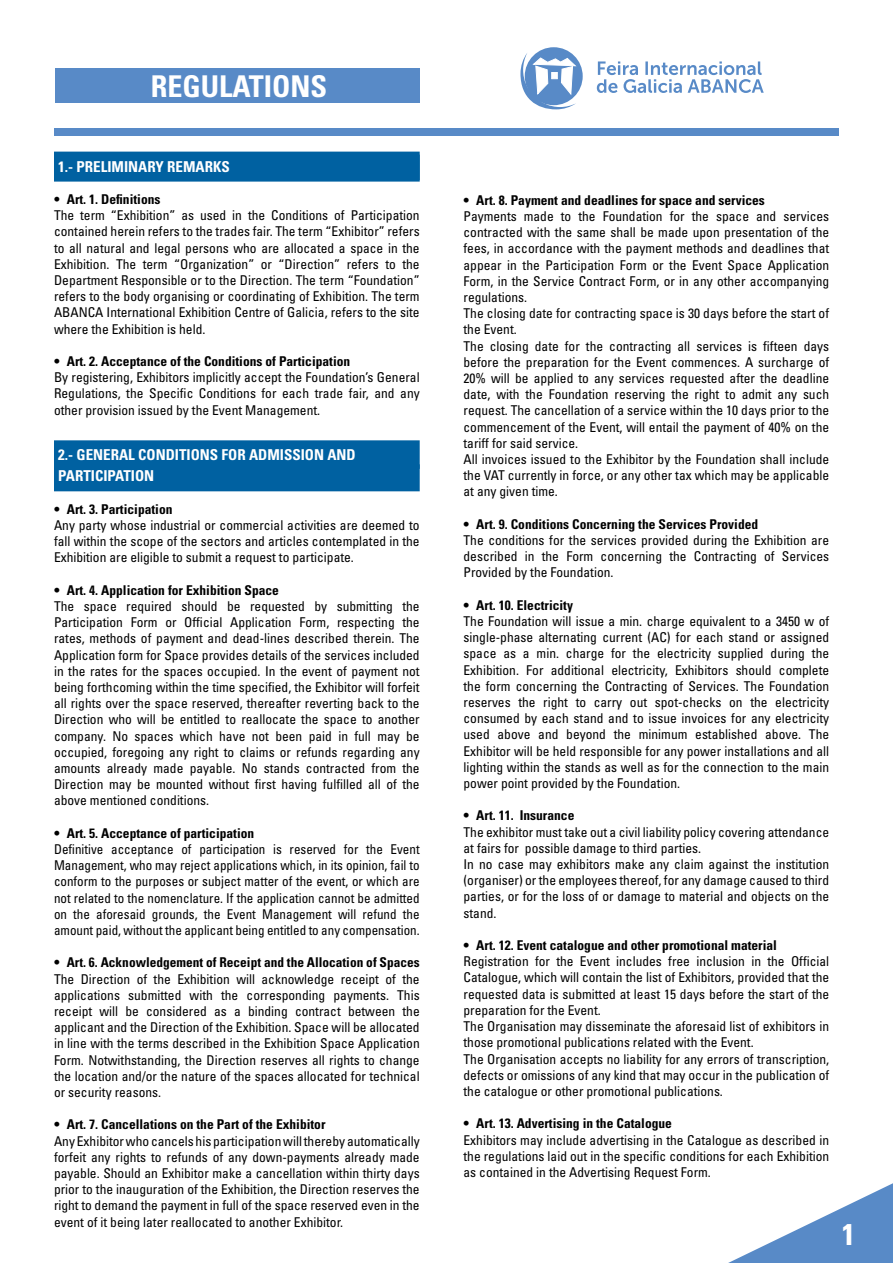
<style>
.page{position:relative;width:893px;height:1263px;background:#fff}
.page>*{position:absolute;margin:0;border:0;box-sizing:border-box;transform-origin:0 0}
.t1{font:700 condensed 30px "Univers LT Std";color:#fff}
.t2{font:700 condensed 15px/21px "Univers LT Std";color:#fff}
.t3{font:condensed 13.5px/16.2px "Univers LT Std";color:#000;text-align:justify}
.t4{font:700 condensed 13.5px "Univers LT Std";color:#000}
</style>
<div class="page">
<div style="left:55px;top:68px;width:365px;height:35px;background:#588ac7"></div>
<div style="left:55px;top:128px;width:784px;height:8px;background:#588ac7"></div>
<div style="left:54px;top:152px;width:366px;height:28px;background:#0061a1"></div>
<div style="left:54px;top:155px;width:366px;height:27px;background:#0061a1"></div>
<div style="left:54px;top:440px;width:366px;height:29px;background:#0061a1"></div>
<div style="left:54px;top:464px;width:366px;height:27px;background:#0061a1"></div>
<div style="left:525px;top:47px;width:58px;height:58px;background:#588ac7;border-radius:50%"></div>
<svg style="left:520px;top:53px;width:56px;height:56px"></svg>
<svg style="left:597px;top:61px;width:167px;height:32px"></svg>
<svg style="left:728px;top:1183px;width:165px;height:80px"></svg>
<h1 class="t1" style="left:151px;top:68px;width:178px">REGULATIONS</h1>
<p class="t2" style="left:58px;top:156px;width:173px">1.- PRELIMINARY REMARKS</p>
<p class="t4" style="left:54px;top:191px;width:108px">• Art. 1. Definitions</p>
<p class="t3" style="left:54px;top:207px;width:367px">The term “Exhibition” as used in the Conditions of Participation contained herein refers to the trades fair. The term “Exhibitor” refers to all natural and legal persons who are allocated a space in the Exhibition. The term “Organization” or “Direction” refers to the Department Responsible or to the Direction. The term “Foundation” refers to the body organising or coordinating of Exhibition. The term ABANCA International Exhibition Centre of Galicia, refers to the site where the Exhibition is held.</p>
<p class="t4" style="left:54px;top:353px;width:298px">• Art. 2. Acceptance of the Conditions of Participation</p>
<p class="t3" style="left:54px;top:369px;width:367px">By registering, Exhibitors implicitly accept the Foundation’s General Regulations, the Specific Conditions for each trade fair, and any other provision issued by the Event Management.</p>
<p class="t2" style="left:58px;top:444px;width:299px">2.- GENERAL CONDITIONS FOR ADMISSION AND<br>PARTICIPATION</p>
<p class="t4" style="left:54px;top:501px;width:120px">• Art. 3. Participation</p>
<p class="t3" style="left:54px;top:517px;width:367px">Any party whose industrial or commercial activities are deemed to fall within the scope of the sectors and articles contemplated in the Exhibition are eligible to submit a request to participate.</p>
<p class="t4" style="left:54px;top:582px;width:227px">• Art. 4. Application for Exhibition Space</p>
<p class="t3" style="left:54px;top:598px;width:367px">The space required should be requested by submitting the Participation Form or Official Application Form, respecting the rates, methods of payment and dead-lines described therein. The Application form for Space provides details of the services included in the rates for the spaces occupied. In the event of payment not being forthcoming within the time specified, the Exhibitor will forfeit all rights over the space reserved, thereafter reverting back to the Direction who will be entitled to reallocate the space to another company. No spaces which have not been paid in full may be occupied, foregoing any right to claims or refunds regarding any amounts already made payable. No stands contracted from the Direction may be mounted without first having fulfilled all of the above mentioned conditions.</p>
<p class="t4" style="left:54px;top:825px;width:202px">• Art. 5. Acceptance of participation</p>
<p class="t3" style="left:54px;top:841px;width:367px">Definitive acceptance of participation is reserved for the Event Management, who may reject applications which, in its opinion, fail to conform to the purposes or subject matter of the event, or which are not related to the nomenclature. If the application cannot be admitted on the aforesaid grounds, the Event Management will refund the amount paid, without the applicant being entitled to any compensation.</p>
<p class="t4" style="left:54px;top:954px;width:367px">• Art. 6. Acknowledgement of Receipt and the Allocation of Spaces</p>
<p class="t3" style="left:54px;top:970px;width:367px">The Direction of the Exhibition will acknowledge receipt of the applications submitted with the corresponding payments. This receipt will be considered as a binding contract between the applicant and the Direction of the Exhibition. Space will be allocated in line with the terms described in the Exhibition Space Application Form. Notwithstanding, the Direction reserves all rights to change the location and/or the nature of the spaces allocated for technical or security reasons.</p>
<p class="t4" style="left:54px;top:1116px;width:273px">• Art. 7. Cancellations on the Part of the Exhibitor</p>
<p class="t3" style="left:54px;top:1132px;width:367px">Any Exhibitor who cancels his participation will thereby automatically forfeit any rights to refunds of any down-payments already made payable. Should an Exhibitor make a cancellation within thirty days prior to the inauguration of the Exhibition, the Direction reserves the right to demand the payment in full of the space reserved even in the event of it being later reallocated to another Exhibitor.</p>
<p class="t4" style="left:463px;top:192px;width:303px">• Art. 8. Payment and deadlines for space and services</p>
<p class="t3" style="left:463px;top:208px;width:367px;text-align:left">Payments made to the Foundation for the space and services contracted with the same shall be made upon presentation of the fees, in accordance with the payment methods and deadlines that appear in the Participation Form or the Event Space Application Form, in the Service Contract Form, or in any other accompanying regulations.<br>The closing date for contracting space is 30 days before the start of the Event.<br>The closing date for the contracting all services is fifteen days before the preparation for the Event commences. A surcharge of 20% will be applied to any services requested after the deadline date, with the Foundation reserving the right to admit any such request. The cancellation of a service within the 10 days prior to the commencement of the Event, will entail the payment of 40% on the tariff for said service.<br>All invoices issued to the Exhibitor by the Foundation shall include the VAT currently in force, or any other tax which may be applicable at any given time.</p>
<p class="t4" style="left:463px;top:516px;width:296px">• Art. 9. Conditions Concerning the Services Provided</p>
<p class="t3" style="left:463px;top:532px;width:367px">The conditions for the services provided during the Exhibition are described in the Form concerning the Contracting of Services Provided by the Foundation.</p>
<p class="t4" style="left:463px;top:597px;width:111px">• Art. 10. Electricity</p>
<p class="t3" style="left:463px;top:613px;width:367px">The Foundation will issue a min. charge equivalent to a 3450 w of single-phase alternating current (AC) for each stand or assigned space as a min. charge for the electricity supplied during the Exhibition. For additional electricity, Exhibitors should complete the form concerning the Contracting of Services. The Foundation reserves the right to carry out spot-checks on the electricity consumed by each stand and to issue invoices for any electricity used above and beyond the minimum established above. The Exhibitor will be held responsible for any power installations and all lighting within the stands as well as for the connection to the main power point provided by the Foundation.</p>
<p class="t4" style="left:463px;top:807px;width:112px">• Art. 11. Insurance</p>
<p class="t3" style="left:463px;top:823px;width:367px;text-align:left">The exhibitor must take out a civil liability policy covering attendance at fairs for possible damage to third parties.<br>In no case may exhibitors make any claim against the institution (organiser) or the employees thereof, for any damage caused to third parties, or for the loss of or damage to material and objects on the stand.</p>
<p class="t4" style="left:463px;top:937px;width:315px">• Art. 12. Event catalogue and other promotional material</p>
<p class="t3" style="left:463px;top:953px;width:367px;text-align:left">Registration for the Event includes free inclusion in the Official Catalogue, which will contain the list of Exhibitors, provided that the requested data is submitted at least 15 days before the start of the preparation for the Event.<br>The Organisation may disseminate the aforesaid list of exhibitors in those promotional publications related with the Event.<br>The Organisation accepts no liability for any errors of transcription, defects or omissions of any kind that may occur in the publication of the catalogue or other promotional publications.</p>
<p class="t4" style="left:463px;top:1115px;width:210px">• Art. 13. Advertising in the Catalogue</p>
<p class="t3" style="left:463px;top:1131px;width:367px">Exhibitors may include advertising in the Catalogue as described in the regulations laid out in the specific conditions for each Exhibition as contained in the Advertising Request Form.</p>
<h1 class="t1" style="left:842px;top:1216px;width:15px">1</h1>
</div>
